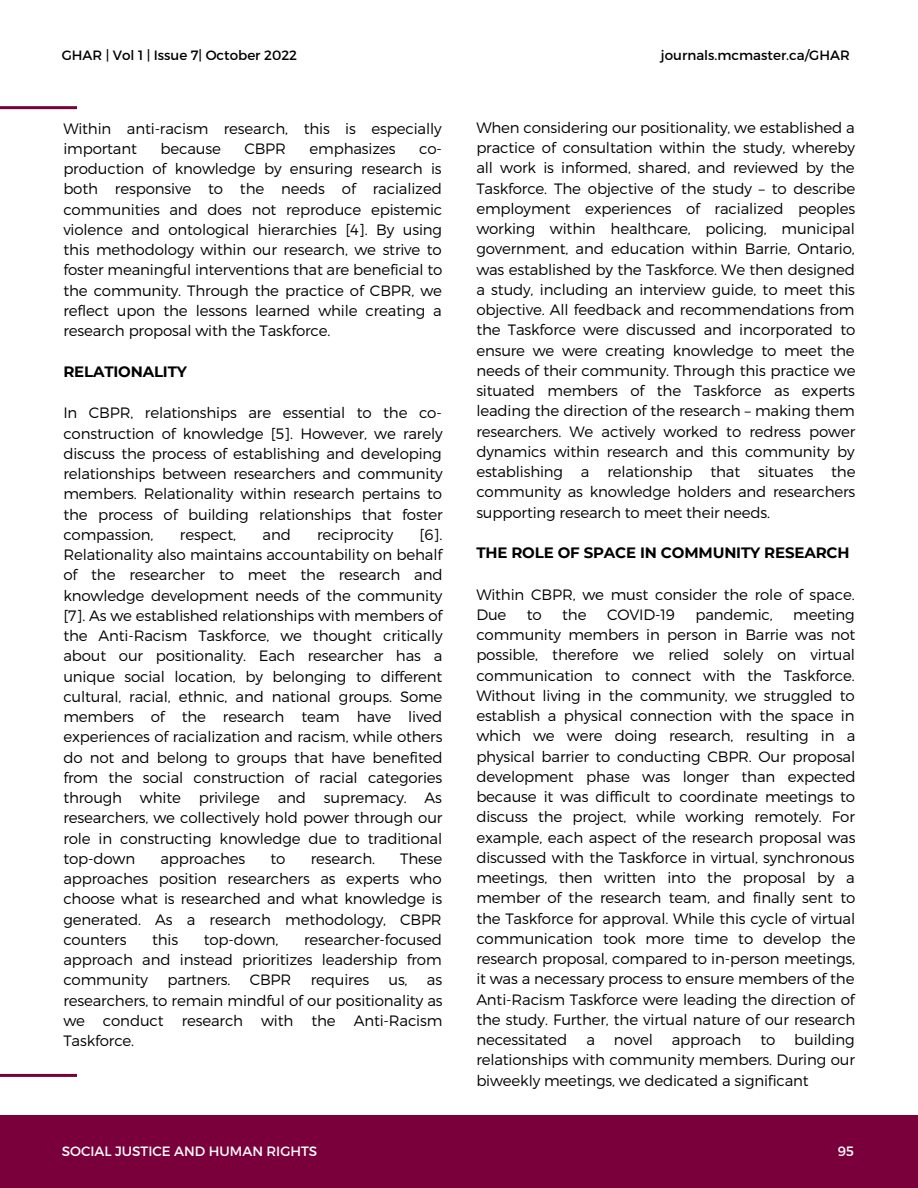
<style>
.page{position:relative;width:918px;height:1188px;background:#fff}
.page>*{position:absolute;margin:0;border:0;box-sizing:border-box;transform-origin:0 0}
.t1{font:300 15px/20.2px "Montserrat";letter-spacing:-.01em;color:#000;text-align:justify}
.t2{font:700 15px "Montserrat";letter-spacing:-.01em;color:#000}
.t3{font:13.5px "Montserrat";color:#000}
.t4{font:13.5px "Montserrat";color:#fff}
</style>
<div class="page">
<hr style="left:0;top:1074px;width:77px;height:3px;background:#7a003c">
<hr style="left:0;top:106px;width:77px;height:3px;background:#7a003c">
<div style="left:1px;top:1115px;width:917px;height:73px;background:#7a003c"></div>
<p class="t3" style="left:62px;top:46px;width:237px">GHAR | Vol 1 | Issue 7| October 2022</p>
<p class="t3" style="left:661px;top:46px;width:190px">journals.mcmaster.ca/GHAR</p>
<p class="t1" style="left:63px;top:118px;width:380px">Within anti-racism research, this is especially important</p>
<p class="t1" style="left:160px;top:138px;width:62px">because</p>
<p class="t1" style="left:244px;top:138px;width:43px">CBPR</p>
<p class="t1" style="left:310px;top:138px;width:88px">emphasizes</p>
<p class="t1" style="left:63px;top:138px;width:381px;text-indent:356px">co&shy;production of knowledge by ensuring research is both responsive to the needs of racialized communities and does not reproduce epistemic violence and ontological hierarchies [4]. By using this methodology within our research, we strive to foster meaningful interventions that are beneficial to the community. Through the practice of CBPR, we reflect upon the lessons learned while creating a research proposal with the Taskforce.</p>
<p class="t2" style="left:63px;top:362px;width:125px">RELATIONALITY</p>
<p class="t1" style="left:63px;top:402px;width:381px">In CBPR, relationships are essential to the co&shy;construction of knowledge [5]. However, we rarely discuss the process of establishing and developing relationships between researchers and community members. Relationality within research pertains to the process of building relationships that foster compassion,</p>
<p class="t1" style="left:63px;top:524px;width:381px;text-indent:356px">[6].<br>Relationality also maintains accountability on behalf of the researcher to meet the research and knowledge development needs of the community [7]. As we established relationships with members of the Anti-Racism Taskforce, we thought critically about our positionality. Each researcher has a unique social location, by belonging to different cultural, racial, ethnic, and national groups. Some members of the research team have lived experiences of racialization and racism, while others do not and belong to groups that have benefited from the social construction of racial categories through white privilege and supremacy. As researchers, we collectively hold power through our role in constructing knowledge due to traditional top-down</p>
<p class="t1" style="left:180px;top:524px;width:58px">respect,</p>
<p class="t1" style="left:263px;top:524px;width:30px">and</p>
<p class="t1" style="left:317px;top:524px;width:78px">reciprocity</p>
<p class="t1" style="left:63px;top:848px;width:381px;text-indent:337px">These approaches position researchers as experts who choose what is researched and what knowledge is generated. As a research methodology, CBPR counters</p>
<p class="t1" style="left:160px;top:848px;width:87px">approaches</p>
<p class="t1" style="left:271px;top:848px;width:16px">to</p>
<p class="t1" style="left:311px;top:848px;width:66px">research.</p>
<p class="t1" style="left:63px;top:929px;width:380px;text-indent:241px">researcher-focused approach and instead prioritizes leadership from community</p>
<p class="t1" style="left:152px;top:929px;width:28px">this</p>
<p class="t1" style="left:204px;top:929px;width:76px">top-down,</p>
<p class="t1" style="left:167px;top:969px;width:65px">partners.</p>
<p class="t1" style="left:250px;top:969px;width:43px">CBPR</p>
<p class="t1" style="left:311px;top:969px;width:60px">requires</p>
<p class="t1" style="left:388px;top:969px;width:21px">us,</p>
<p class="t1" style="left:63px;top:969px;width:381px;text-indent:364px">as researchers, to remain mindful of our positionality as we conduct research with the Anti-Racism Taskforce.</p>
<p class="t1" style="left:476px;top:117px;width:381px">When considering our positionality, we established a practice of consultation within the study, whereby all work is informed, shared, and reviewed by the Taskforce. The objective of the study – to describe employment experiences of racialized peoples working within healthcare, policing, municipal government, and education within Barrie, Ontario, was established by the Taskforce. We then designed a study, including an interview guide, to meet this objective. All feedback and recommendations from the Taskforce were discussed and incorporated to ensure we were creating knowledge to meet the needs of their community. Through this practice we situated members of the Taskforce as experts leading the direction of the research – making them researchers. We actively worked to redress power dynamics within research and this community by establishing a relationship that situates the community as knowledge holders and researchers supporting research to meet their needs.</p>
<p class="t2" style="left:476px;top:543px;width:375px">THE ROLE OF SPACE IN COMMUNITY RESEARCH</p>
<p class="t1" style="left:476px;top:583px;width:380px">Within CBPR, we must consider the role of space.<br>Due</p>
<p class="t1" style="left:527px;top:604px;width:16px">to</p>
<p class="t1" style="left:562px;top:604px;width:26px">the</p>
<p class="t1" style="left:607px;top:604px;width:69px">COVID-19</p>
<p class="t1" style="left:695px;top:604px;width:79px">pandemic,</p>
<p class="t1" style="left:476px;top:604px;width:381px;text-indent:317px">meeting community members in person in Barrie was not possible, therefore we relied solely on virtual communication to connect with the Taskforce.<br>Without living in the community, we struggled to establish a physical connection with the space in which we were doing research, resulting in a physical barrier to conducting CBPR. Our proposal development phase was longer than expected because it was difficult to coordinate meetings to discuss the project, while working remotely. For example, each aspect of the research proposal was discussed with the Taskforce in virtual, synchronous meetings, then written into the proposal by a member of the research team, and finally sent to the Taskforce for approval. While this cycle of virtual communication took more time to develop the research proposal, compared to in-person meetings, it was a necessary process to ensure members of the Anti-Racism Taskforce were leading the direction of the study. Further, the virtual nature of our research necessitated</p>
<p class="t1" style="left:476px;top:1029px;width:380px;text-indent:318px">building relationships with community members. During our biweekly meetings, we dedicated a significant</p>
<p class="t1" style="left:586px;top:1029px;width:10px">a</p>
<p class="t1" style="left:614px;top:1029px;width:40px">novel</p>
<p class="t1" style="left:672px;top:1029px;width:71px">approach</p>
<p class="t1" style="left:760px;top:1029px;width:16px">to</p>
<p class="t4" style="left:62px;top:1143px;width:257px">SOCIAL JUSTICE AND HUMAN RIGHTS</p>
<p class="t4" style="left:838px;top:1143px;width:18px">95</p>
</div>
